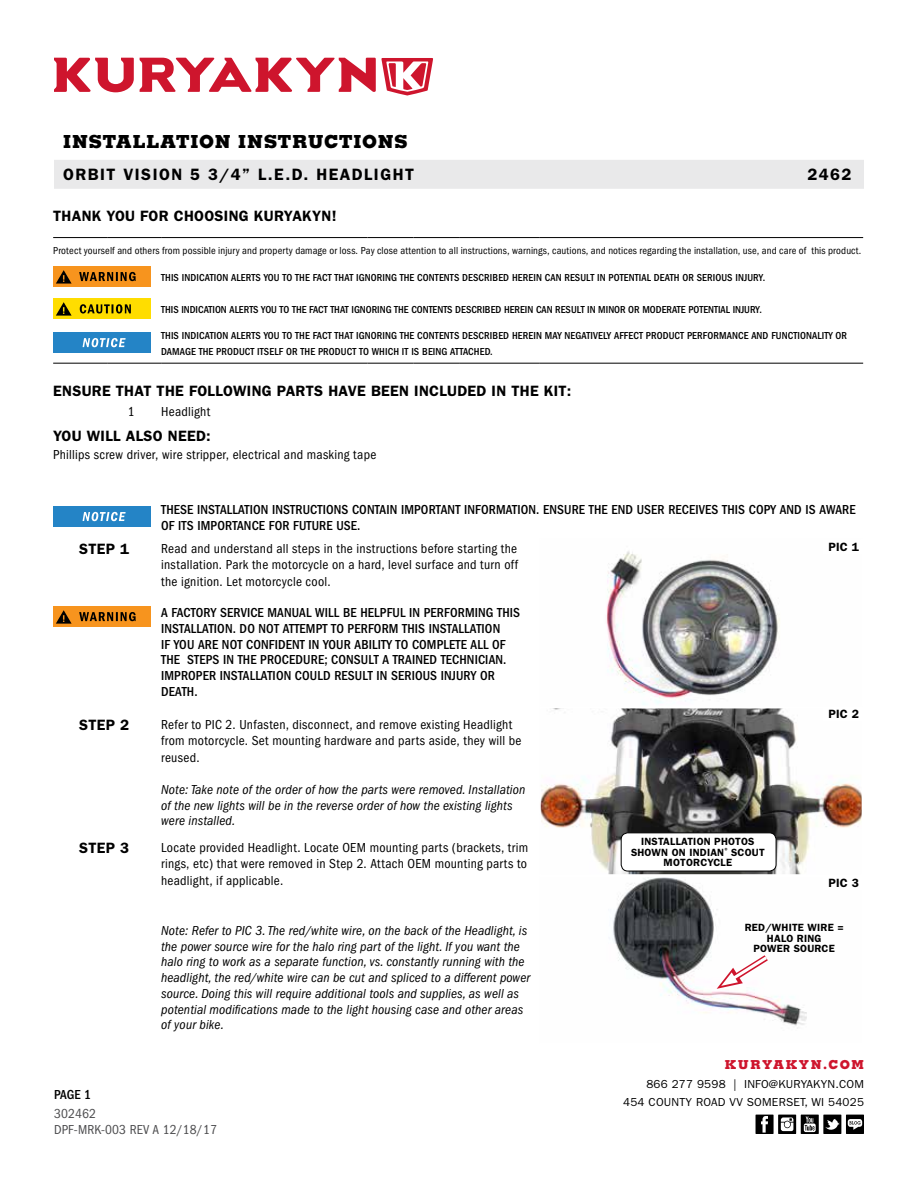
<style>
.page{position:relative;width:918px;height:1188px;background:#fff}
.page>*{position:absolute;margin:0;border:0;box-sizing:border-box;transform-origin:0 0}
.t1{font:800 18px "Memphis";letter-spacing:.04em;color:#000}
.t2{font:600 16.5px "Franklin Gothic";letter-spacing:.09em;color:#000}
.t3{font:600 15px "Franklin Gothic";letter-spacing:.02em;color:#000}
.t4{font:italic condensed 13.5px/15.8px "Franklin Gothic";letter-spacing:.01em;color:#000}
.t5{font:condensed 13.5px/16.5px "Franklin Gothic";letter-spacing:.02em;color:#000;text-align:justify}
.t6{font:500 condensed 13.5px/15.8px "Franklin Gothic";letter-spacing:.01em;color:#000}
.t7{font:condensed 13.5px/15.8px "Franklin Gothic";letter-spacing:.01em;color:#4d4d4f}
.t8{font:800 12.3px "Memphis";letter-spacing:.12em;color:#ce152d}
.t9{font:600 12px "Franklin Gothic";letter-spacing:.02em;color:#000}
.t10{font:11.7px/18px "Franklin Gothic";letter-spacing:.02em;color:#000;text-align:right}
.t11{font:500 condensed 10.5px/15.8px "Franklin Gothic";letter-spacing:.01em;color:#000}
.t12{font:condensed 10.5px "Franklin Gothic";letter-spacing:.015em;color:#000}
.t13{font:600 10.5px/10.5px "Franklin Gothic";letter-spacing:.02em;color:#000;text-align:center}
</style>
<div class="page">
<svg style="left:54px;top:58px;width:379px;height:38px"></svg>
<div style="left:54px;top:160px;width:810px;height:29px;background:#e9e9ea"></div>
<div style="left:846px;top:1115px;width:18px;height:19px;background:#000"></div>
<svg style="left:848px;top:1119px;width:14px;height:11px"></svg>
<svg style="left:778px;top:1115px;width:18px;height:19px"></svg>
<svg style="left:781px;top:1117px;width:12px;height:14px"></svg>
<div style="left:756px;top:1115px;width:18px;height:19px;background:#000"></div>
<svg style="left:761px;top:1116px;width:7px;height:17px"></svg>
<svg style="left:801px;top:1115px;width:18px;height:19px"></svg>
<svg style="left:804px;top:1117px;width:12px;height:15px"></svg>
<div style="left:823px;top:1115px;width:18px;height:19px;background:#000"></div>
<svg style="left:825px;top:1119px;width:15px;height:11px"></svg>
<hr style="left:53px;top:237px;width:54px;height:1px;background:#000">
<hr style="left:107px;top:237px;width:54px;height:1px;background:#000">
<hr style="left:161px;top:237px;width:207px;height:1px;background:#000">
<hr style="left:368px;top:237px;width:45px;height:1px;background:#000">
<hr style="left:413px;top:237px;width:46px;height:1px;background:#000">
<hr style="left:459px;top:237px;width:80px;height:1px;background:#000">
<hr style="left:539px;top:237px;width:324px;height:1px;background:#000">
<hr style="left:53px;top:363px;width:54px;height:1px;background:#000">
<hr style="left:107px;top:363px;width:54px;height:1px;background:#000">
<hr style="left:161px;top:363px;width:207px;height:1px;background:#000">
<hr style="left:368px;top:363px;width:45px;height:1px;background:#000">
<hr style="left:413px;top:363px;width:46px;height:1px;background:#000">
<hr style="left:459px;top:363px;width:80px;height:1px;background:#000">
<hr style="left:539px;top:363px;width:324px;height:1px;background:#000">
<div style="left:53px;top:267px;width:97px;height:20px;background:#f7941e"></div>
<svg style="left:79px;top:272px;width:57px;height:9px"></svg>
<svg style="left:56px;top:270px;width:16px;height:14px"></svg>
<div style="left:53px;top:299px;width:97px;height:20px;background:#fd0"></div>
<svg style="left:56px;top:302px;width:16px;height:14px"></svg>
<svg style="left:80px;top:304px;width:51px;height:10px"></svg>
<div style="left:53px;top:333px;width:97px;height:20px;background:#2484c6"></div>
<svg style="left:83px;top:338px;width:43px;height:9px"></svg>
<div style="left:53px;top:507px;width:97px;height:20px;background:#2484c6"></div>
<svg style="left:83px;top:512px;width:43px;height:9px"></svg>
<img style="left:606px;top:551px;width:174px;height:153px">
<div style="left:53px;top:607px;width:97px;height:20px;background:#f7941e"></div>
<svg style="left:79px;top:612px;width:57px;height:9px"></svg>
<svg style="left:56px;top:610px;width:16px;height:14px"></svg>
<img style="left:542px;top:710px;width:318px;height:319px">
<div style="left:539px;top:707px;width:324px;height:169px;border:2px solid #fff"></div>
<div style="left:824px;top:707px;width:40px;height:13px;background:#fff"></div>
<div style="left:621px;top:833px;width:155px;height:38px;background:#fff;border-radius:7px"></div>
<div style="left:621px;top:833px;width:155px;height:38px;border:1px solid #000;border-radius:7px"></div>
<div style="left:824px;top:876px;width:40px;height:13px;background:#fff"></div>
<svg style="left:717px;top:950px;width:58px;height:39px"></svg>
<h1 class="t1" style="left:63px;top:130px;width:346px">INSTALLATION INSTRUCTIONS</h1>
<p class="t2" style="left:63px;top:165px;width:352px">ORBIT VISION 5 3/4” L.E.D. HEADLIGHT</p>
<p class="t2" style="left:807px;top:165px;width:46px">2462</p>
<p class="t3" style="left:53px;top:207px;width:285px">THANK YOU FOR CHOOSING KURYAKYN!</p>
<p class="t12" style="left:53px;top:245px;width:810px">Protect yourself and others from possible injury and property damage or loss. Pay close attention to all instructions, warnings, cautions, and notices regarding the installation, use, and care of this product.</p>
<p class="t11" style="left:161px;top:270px;width:606px">THIS INDICATION ALERTS YOU TO THE FACT THAT IGNORING THE CONTENTS DESCRIBED HEREIN CAN RESULT IN POTENTIAL DEATH OR SERIOUS INJURY.</p>
<p class="t11" style="left:161px;top:302px;width:602px">THIS INDICATION ALERTS YOU TO THE FACT THAT IGNORING THE CONTENTS DESCRIBED HEREIN CAN RESULT IN MINOR OR MODERATE POTENTIAL INJURY.</p>
<p class="t11" style="left:161px;top:328px;width:687px">THIS INDICATION ALERTS YOU TO THE FACT THAT IGNORING THE CONTENTS DESCRIBED HEREIN MAY NEGATIVELY AFFECT PRODUCT PERFORMANCE AND FUNCTIONALITY OR<br>DAMAGE THE PRODUCT ITSELF OR THE PRODUCT TO WHICH IT IS BEING ATTACHED.</p>
<p class="t3" style="left:53px;top:382px;width:520px">ENSURE THAT THE FOLLOWING PARTS HAVE BEEN INCLUDED IN THE KIT:</p>
<p class="t5" style="left:128px;top:404px;width:8px">1</p>
<p class="t5" style="left:161px;top:404px;width:51px">Headlight</p>
<p class="t3" style="left:53px;top:427px;width:159px">YOU WILL ALSO NEED:</p>
<p class="t5" style="left:53px;top:447px;width:325px">Phillips screw driver, wire stripper, electrical and masking tape</p>
<p class="t6" style="left:161px;top:502px;width:696px">THESE INSTALLATION INSTRUCTIONS CONTAIN IMPORTANT INFORMATION. ENSURE THE END USER RECEIVES THIS COPY AND IS AWARE<br>OF ITS IMPORTANCE FOR FUTURE USE.</p>
<p class="t3" style="left:79px;top:540px;width:52px">STEP 1</p>
<p class="t5" style="left:161px;top:540px;width:358px">Read and understand all steps in the instructions before starting the installation. Park the motorcycle on a hard, level surface and turn off the ignition. Let motorcycle cool.</p>
<p class="t6" style="left:161px;top:605px;width:360px">A FACTORY SERVICE MANUAL WILL BE HELPFUL IN PERFORMING THIS INSTALLATION. DO NOT ATTEMPT TO PERFORM THIS INSTALLATION<br>IF YOU ARE NOT CONFIDENT IN YOUR ABILITY TO COMPLETE ALL OF THE STEPS IN THE PROCEDURE; CONSULT A TRAINED TECHNICIAN.<br>IMPROPER INSTALLATION COULD RESULT IN SERIOUS INJURY OR DEATH.</p>
<p class="t3" style="left:79px;top:716px;width:52px">STEP 2</p>
<p class="t5" style="left:161px;top:716px;width:362px;text-align:left">Refer to PIC 2. Unfasten, disconnect, and remove existing Headlight from motorcycle. Set mounting hardware and parts aside, they will be reused.</p>
<p class="t4" style="left:161px;top:782px;width:366px">Note: Take note of the order of how the parts were removed. Installation of the new lights will be in the reverse order of how the existing lights were installed.</p>
<p class="t3" style="left:79px;top:839px;width:52px">STEP 3</p>
<p class="t5" style="left:161px;top:839px;width:368px">Locate provided Headlight. Locate OEM mounting parts (brackets, trim rings, etc) that were removed in Step 2. Attach OEM mounting parts to headlight, if applicable.</p>
<p class="t4" style="left:161px;top:923px;width:370px">Note: Refer to PIC 3. The red/white wire, on the back of the Headlight, is the power source wire for the halo ring part of the light. If you want the halo ring to work as a separate function, vs. constantly running with the headlight, the red/white wire can be cut and spliced to a different power source. Doing this will require additional tools and supplies, as well as potential modifications made to the light housing case and other areas of your bike.</p>
<p class="t6" style="left:54px;top:1087px;width:39px">PAGE 1</p>
<p class="t7" style="left:54px;top:1106px;width:165px">302462<br>DPF-MRK-003 REV A 12/18/17</p>
<p class="t9" style="left:828px;top:540px;width:32px">PIC 1</p>
<p class="t13" style="left:631px;top:837px;width:135px">INSTALLATION PHOTOS<br>SHOWN ON INDIAN<sup>®</sup> SCOUT<br>MOTORCYCLE</p>
<p class="t9" style="left:828px;top:707px;width:32px">PIC 2</p>
<p class="t9" style="left:828px;top:876px;width:32px">PIC 3</p>
<p class="t13" style="left:745px;top:922px;width:100px">RED/WHITE WIRE =<br>HALO RING<br>POWER SOURCE</p>
<p class="t8" style="left:725px;top:1057px;width:141px">KURYAKYN.COM</p>
<p class="t10" style="left:623px;top:1076px;width:242px">866 277 9598 | INFO@KURYAKYN.COM<br>454 COUNTY ROAD VV SOMERSET, WI 54025</p>
</div>
